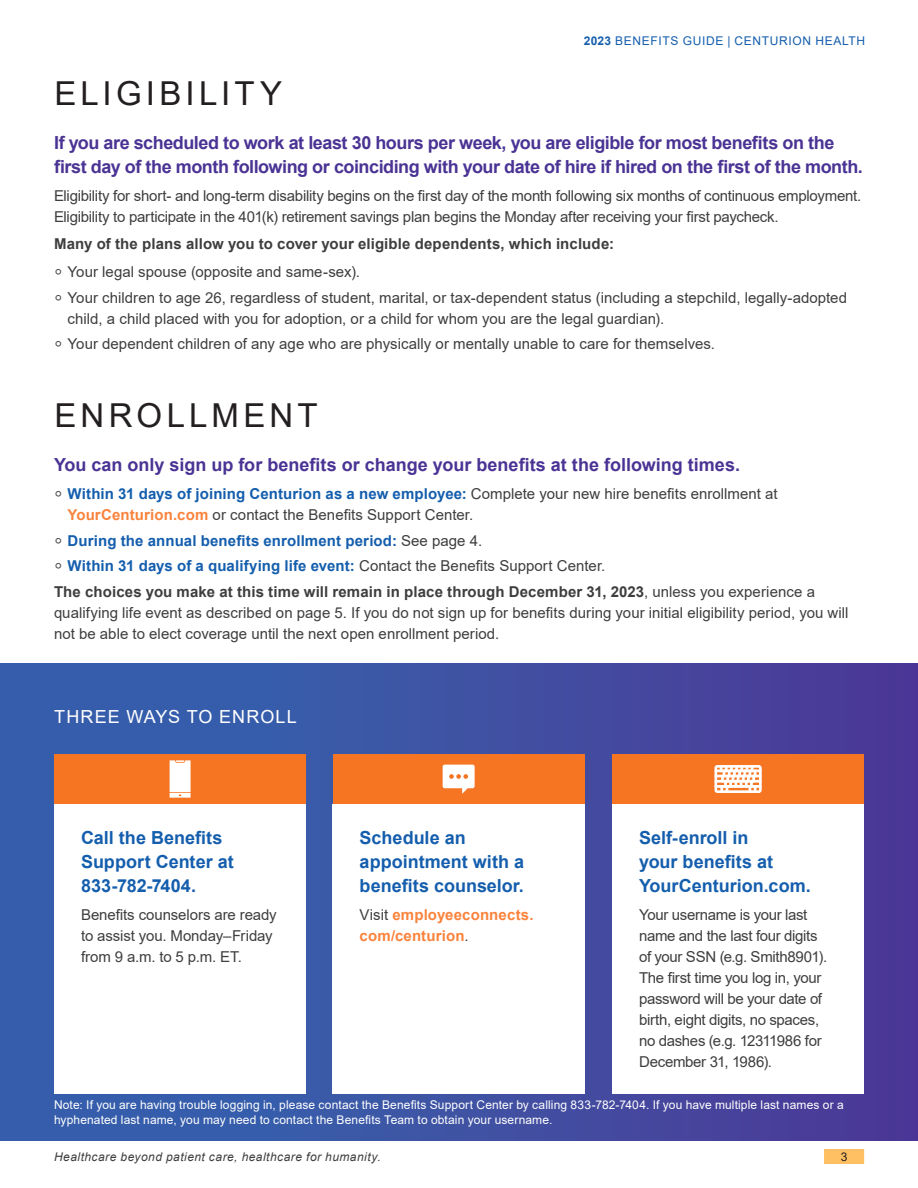
<style>
.page{position:relative;width:918px;height:1188px;background:#fff}
.page>*{position:absolute;margin:0;border:0;box-sizing:border-box;transform-origin:0 0}
.t1{font:33px "Arial";letter-spacing:.125em;color:#231f20}
.Intro_Sentence{font:700 18px/24px "Arial";letter-spacing:-.025em;color:#4a3394}
.Intro_Sentence-2{font:700 18px/24px "Arial";color:#145ead}
.Intro_Sentence-3{font:700 18px "Arial";color:#4a3394}
.Subhead{font:18px "Arial";letter-spacing:.05em;color:#fff}
.Body_Copy{font:15px/21px "Arial";letter-spacing:-.005em;color:#3e3e3f}
.Body_Copy-2{font:15px/21px "Arial";letter-spacing:-.025em;color:#3e3e3f}
.t2{font:700 15px "Arial";letter-spacing:.01em;color:#145ead}
.List_Intro{font:700 15px "Arial";letter-spacing:.01em;color:#3e3e3f}
.Body_Copy-3{font:700 15px/21px "Arial";letter-spacing:.01em;color:#fa833c}
.Note{font:12px/15px "Arial";letter-spacing:.01em;color:#fff}
.t3{font:italic 12px "Arial";letter-spacing:.04em;color:#3e3e3f}
.t4{font:12px "Arial";letter-spacing:.055em;color:#145ead}
.t5{font:12px "Arial";color:#231f20}
.s1{font-weight:700}
.s2{font-family:"Noto Sans"}
.s3{font-weight:700;color:#145ead}
.s4{font-weight:700;color:#fa833c}
.s5{font-family:"Noto Sans";font-weight:400;color:#3e3e3f}
.s6{font-weight:400;color:#3e3e3f}
</style>
<div class="page">
<div style="left:824px;top:1149px;width:40px;height:15px;background:#ffc064"></div>
<div style="left:0;top:663px;width:918px;height:478px;background:linear-gradient(to right,#3366af,#4c3a96)"></div>
<div style="left:333px;top:804px;width:252px;height:290px;background:#fff"></div>
<div style="left:333px;top:754px;width:251px;height:50px;background:#f57523"></div>
<div style="left:54px;top:804px;width:252px;height:290px;background:#fff"></div>
<div style="left:54px;top:754px;width:252px;height:50px;background:#f57523"></div>
<svg style="left:443px;top:765px;width:32px;height:29px"></svg>
<div style="left:612px;top:804px;width:252px;height:290px;background:#fff"></div>
<div style="left:612px;top:754px;width:252px;height:50px;background:#f57523"></div>
<svg style="left:714px;top:765px;width:48px;height:28px"></svg>
<svg style="left:170px;top:760px;width:21px;height:38px"></svg>
<p class="t4" style="left:584px;top:32px;width:283px"><span class="s1">2023</span> BENEFITS GUIDE | CENTURION HEALTH</p>
<p class="t1" style="left:55px;top:70px;width:229px">ELIGIBILITY</p>
<p class="Intro_Sentence" style="left:54px;top:131px;width:810px">If you are scheduled to work at least 30 hours per week, you are eligible for most benefits on the first day of the month following or coinciding with your date of hire if hired on the first of the month.</p>
<p class="Body_Copy" style="left:54px;top:185px;width:809px">Eligibility for short- and long-term disability begins on the first day of the month following six months of continuous employment.<br>Eligibility to participate in the 401(k) retirement savings plan begins the Monday after receiving your first paycheck.</p>
<p class="List_Intro" style="left:54px;top:234px;width:562px">Many of the plans allow you to cover your eligible dependents, which include:</p>
<p class="Body_Copy" style="left:54px;top:261px;width:308px"><span class="s2">⸰</span> Your legal spouse (opposite and same-sex).</p>
<p class="Body_Copy" style="left:68px;top:287px;width:781px;text-indent:-14px"><span class="s2">⸰</span> Your children to age 26, regardless of student, marital, or tax-dependent status (including a stepchild, legally-adopted child, a child placed with you for adoption, or a child for whom you are the legal guardian).</p>
<p class="Body_Copy" style="left:54px;top:333px;width:663px"><span class="s2">⸰</span> Your dependent children of any age who are physically or mentally unable to care for themselves.</p>
<p class="t1" style="left:55px;top:393px;width:265px">ENROLLMENT</p>
<p class="Intro_Sentence-3" style="left:54px;top:452px;width:688px">You can only sign up for benefits or change your benefits at the following times.</p>
<p class="Body_Copy" style="left:68px;top:483px;width:712px;text-indent:-14px"><span class="s2">⸰</span> <span class="s3">Within 31 days of joining Centurion as a new employee:</span> Complete your new hire benefits enrollment at<br><span class="s4">YourCenturion.com</span> or contact the Benefits Support Center.</p>
<p class="t2" style="left:54px;top:530px;width:430px"><span class="s5">⸰</span> During the annual benefits enrollment period: <span class="s6">See page 4.</span></p>
<p class="t2" style="left:54px;top:556px;width:553px"><span class="s5">⸰</span> Within 31 days of a qualifying life event: <span class="s6">Contact the Benefits Support Center.</span></p>
<p class="Body_Copy" style="left:54px;top:581px;width:796px"><span class="s1">The choices you make at this time will remain in place through December 31, 2023</span>, unless you experience a qualifying life event as described on page 5. If you do not sign up for benefits during your initial eligibility period, you will not be able to elect coverage until the next open enrollment period.</p>
<p class="Subhead" style="left:54px;top:704px;width:244px">THREE WAYS TO ENROLL</p>
<p class="Intro_Sentence-2" style="left:81px;top:826px;width:154px">Call the Benefits<br>Support Center at<br>833-782-7404.</p>
<p class="Body_Copy" style="left:81px;top:904px;width:197px">Benefits counselors are ready to assist you. Monday–Friday from 9 a.m. to 5 p.m. ET.</p>
<p class="Intro_Sentence-2" style="left:639px;top:826px;width:111px">Self-enroll in</p>
<p class="Intro_Sentence-2" style="left:639px;top:850px;width:136px">your benefits at</p>
<p class="Intro_Sentence-2" style="left:639px;top:874px;width:173px">YourCenturion.com.</p>
<p class="Body_Copy-2" style="left:639px;top:904px;width:190px">Your username is your last name and the last four digits of your SSN (e.g. Smith8901).<br>The first time you log in, your password will be your date of birth, eight digits, no spaces, no dashes (e.g. 12311986 for<br>December 31, 1986).</p>
<p class="Note" style="left:54px;top:1097px;width:791px">Note: If you are having trouble logging in, please contact the Benefits Support Center by calling 833-782-7404. If you have multiple last names or a hyphenated last name, you may need to contact the Benefits Team to obtain your username.</p>
<p class="Intro_Sentence-2" style="left:360px;top:826px;width:166px">Schedule an appointment with a benefits counselor.</p>
<p class="Body_Copy-3" style="left:360px;top:904px;width:175px"><span class="s6">Visit</span> employeeconnects. com/centurion<span class="s6">.</span></p>
<p class="t3" style="left:54px;top:1149px;width:328px">Healthcare beyond patient care, healthcare for humanity.</p>
<p class="t5" style="left:841px;top:1148px;width:8px">3</p>
</div>
